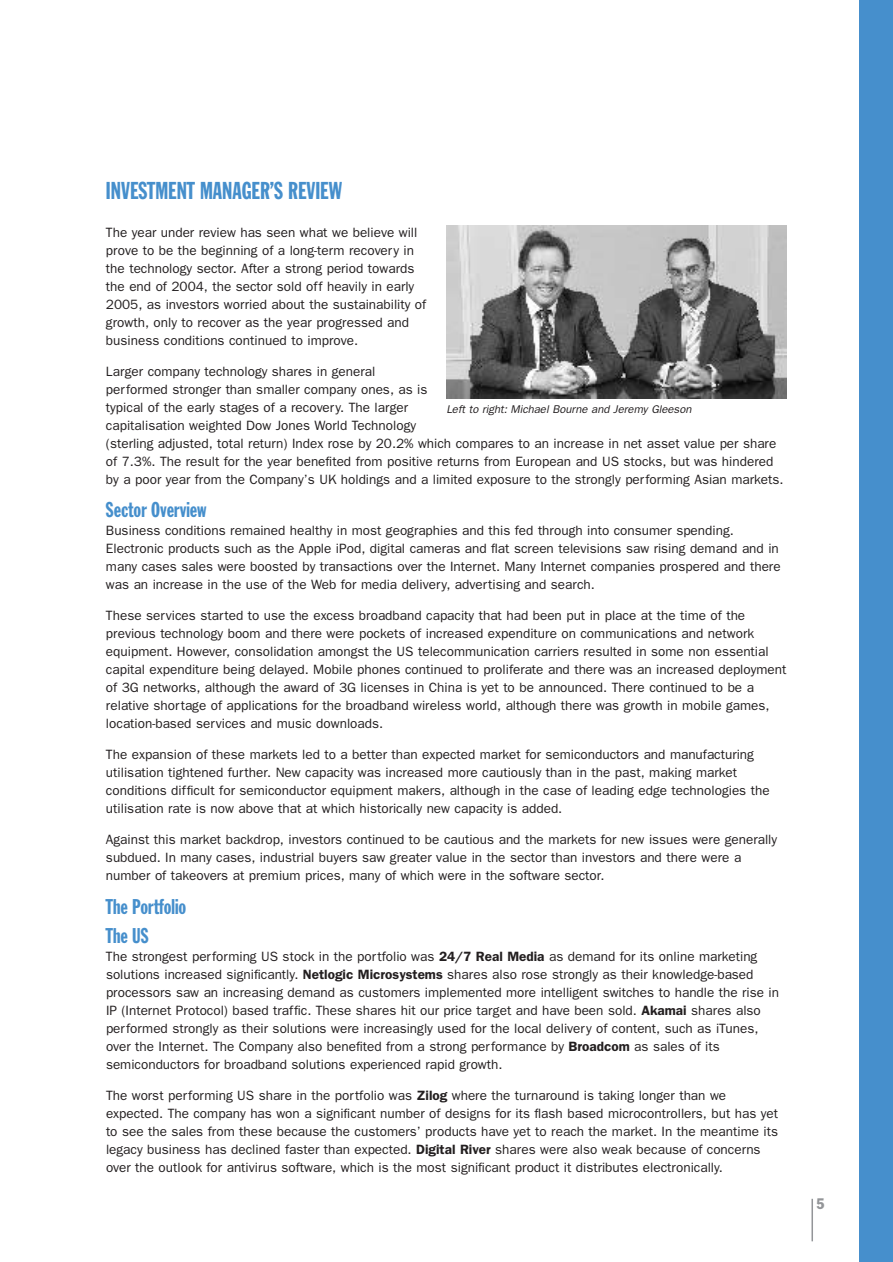
<style>
.page{position:relative;width:893px;height:1262px;background:#fff}
.page>*{position:absolute;margin:0;border:0;box-sizing:border-box;transform-origin:0 0}
.t1{font:24px "Franklin Gothic Extra Cond";color:#468fcc}
.t2{font:21px/29.5px "Franklin Gothic Extra Cond";color:#468fcc}
.t3{font:condensed 15px "Franklin Gothic";color:#939598}
.t4{font:13.5px/18px "Franklin Gothic";color:#231f20}
.t5{font:italic 11.25px "Franklin Gothic";color:#231f20}
.s1{font-weight:600}
</style>
<div class="page">
<svg style="left:446px;top:0;width:446px;height:1261px"></svg>
<h1 class="t1" style="left:106px;top:182px;width:237px">INVESTMENT MANAGER’S REVIEW</h1>
<p class="t4" style="left:106px;top:224px;width:322px">The year under review has seen what we believe will prove to be the beginning of a long-term recovery in the technology sector. After a strong period towards the end of 2004, the sector sold off heavily in early 2005, as investors worried about the sustainability of growth, only to recover as the year progressed and business conditions continued to improve.</p>
<p class="t4" style="left:106px;top:363px;width:679px">Larger company technology shares in general<br>performed stronger than smaller company ones, as is<br>typical of the early stages of a recovery. The larger<br>capitalisation weighted Dow Jones World Technology<br>(sterling adjusted, total return) Index rose by 20.2% which compares to an increase in net asset value per share of 7.3%. The result for the year benefited from positive returns from European and US stocks, but was hindered by a poor year from the Company’s UK holdings and a limited exposure to the strongly performing Asian markets.</p>
<h2 class="t2" style="left:106px;top:496px;width:102px">Sector Overview</h2>
<p class="t4" style="left:106px;top:523px;width:676px">Business conditions remained healthy in most geographies and this fed through into consumer spending.<br>Electronic products such as the Apple iPod, digital cameras and flat screen televisions saw rising demand and in many cases sales were boosted by transactions over the Internet. Many Internet companies prospered and there was an increase in the use of the Web for media delivery, advertising and search.</p>
<p class="t4" style="left:106px;top:607px;width:682px">These services started to use the excess broadband capacity that had been put in place at the time of the previous technology boom and there were pockets of increased expenditure on communications and network equipment. However, consolidation amongst the US telecommunication carriers resulted in some non essential capital expenditure being delayed. Mobile phones continued to proliferate and there was an increased deployment of 3G networks, although the award of 3G licenses in China is yet to be announced. There continued to be a relative shortage of applications for the broadband wireless world, although there was growth in mobile games, location-based services and music downloads.</p>
<p class="t4" style="left:106px;top:746px;width:665px">The expansion of these markets led to a better than expected market for semiconductors and manufacturing utilisation tightened further. New capacity was increased more cautiously than in the past, making market conditions difficult for semiconductor equipment makers, although in the case of leading edge technologies the utilisation rate is now above that at which historically new capacity is added.</p>
<p class="t4" style="left:106px;top:831px;width:672px">Against this market backdrop, investors continued to be cautious and the markets for new issues were generally subdued. In many cases, industrial buyers saw greater value in the sector than investors and there were a number of takeovers at premium prices, many of which were in the software sector.</p>
<h2 class="t2" style="left:106px;top:892px;width:82px">The Portfolio<br>The US</h2>
<p class="t4" style="left:106px;top:948px;width:674px">The strongest performing US stock in the portfolio was <span class="s1">24/7 Real Media</span> as demand for its online marketing solutions increased significantly. <span class="s1">Netlogic Microsystems</span> shares also rose strongly as their knowledge-based processors saw an increasing demand as customers implemented more intelligent switches to handle the rise in IP (Internet Protocol) based traffic. These shares hit our price target and have been sold. <span class="s1">Akamai</span> shares also performed strongly as their solutions were increasingly used for the local delivery of content, such as iTunes, over the Internet. The Company also benefited from a strong performance by <span class="s1">Broadcom</span> as sales of its semiconductors for broadband solutions experienced rapid growth.</p>
<p class="t4" style="left:106px;top:1087px;width:673px">The worst performing US share in the portfolio was <span class="s1">Zilog</span> where the turnaround is taking longer than we expected. The company has won a significant number of designs for its flash based microcontrollers, but has yet to see the sales from these because the customers’ products have yet to reach the market. In the meantime its legacy business has declined faster than expected. <span class="s1">Digital River</span> shares were also weak because of concerns over the outlook for antivirus software, which is the most significant product it distributes electronically.</p>
<p class="t5" style="left:446px;top:405px;width:247px">Left to right: Michael Bourne and Jeremy Gleeson</p>
<p class="t3" style="left:816px;top:1198px;width:10px">5</p>
</div>
